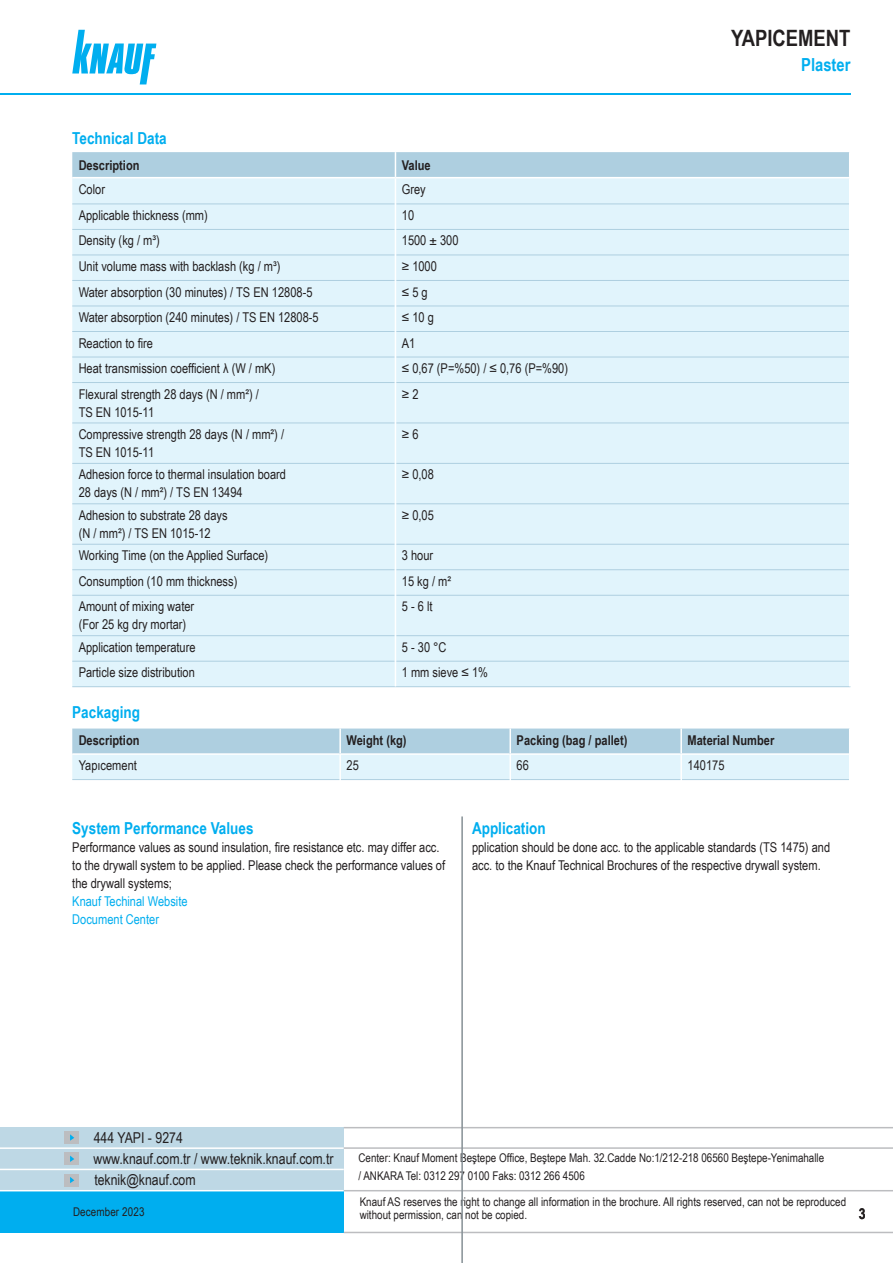
<style>
.page{position:relative;width:893px;height:1263px;background:#fff}
.page>*{position:absolute;margin:0;border:0;box-sizing:border-box;transform-origin:0 0}
.Ue1_Kap_li-S_TB{font:700 22.5px "Arial Narrow";color:#231f20}
.Ue1_Kap_li-S_TB-2{font:700 18px "Arial Narrow";color:#00aeef}
.Ue3_Beschreibung_11{font:700 16.5px "Arial Narrow";color:#00aeef}
.t1{font:15px "Arial Narrow";color:#231f20}
.t2{font:700 15px "Arial Narrow";color:#231f20}
.Tab_Text_TB{font:13.5px "Arial Narrow";color:#231f20}
.Text_TB{font:13.5px/18px "Arial Narrow";color:#231f20}
.Tab_Kopf_TB{font:700 13.5px "Arial Narrow";color:#231f20}
.Tab_Kopf_TB-2{font:13.5px "Arial Narrow";color:#231f20}
.t3{font:12px/13.5px "Arial Narrow";color:#231f20}
.s1{color:#00aeef}
</style>
<div class="page">
<svg style="left:72px;top:30px;width:84px;height:54px"></svg>
<div style="left:0;top:1127px;width:344px;height:64px;background:#bed8e5"></div>
<div style="left:0;top:1191px;width:344px;height:42px;background:#00aeef"></div>
<div style="left:64px;top:1152px;width:15px;height:13px;background:#bcbdc0"></div>
<svg style="left:70px;top:1155px;width:4px;height:7px"></svg>
<div style="left:64px;top:1131px;width:15px;height:13px;background:#bcbdc0"></div>
<svg style="left:70px;top:1134px;width:4px;height:7px"></svg>
<div style="left:64px;top:1174px;width:15px;height:12px;background:#bcbdc0"></div>
<svg style="left:70px;top:1177px;width:4px;height:6px"></svg>
<hr style="left:344px;top:1232px;width:549px;height:1px;background:#bcbdc0">
<hr style="left:344px;top:1190px;width:549px;height:1px;background:#bcbdc0">
<hr style="left:0;top:1147px;width:344px;height:2px;background:#fff">
<hr style="left:0;top:1169px;width:344px;height:1px;background:#fff">
<hr style="left:0;top:1190px;width:344px;height:1px;background:#fff">
<hr style="left:344px;top:1147px;width:549px;height:2px;background:#bcbdc0">
<hr style="left:344px;top:1127px;width:549px;height:1px;background:#bcbdc0">
<hr style="left:461px;top:816px;width:2px;height:447px;background:#869096">
<div style="left:72px;top:383px;width:777px;height:303px;background:#e1f4fc"></div>
<hr style="left:72px;top:382px;width:323px;height:1px;background:#aecfe0">
<hr style="left:396px;top:382px;width:453px;height:1px;background:#aecfe0">
<hr style="left:72px;top:423px;width:323px;height:1px;background:#aecfe0">
<hr style="left:396px;top:423px;width:453px;height:1px;background:#aecfe0">
<hr style="left:72px;top:463px;width:323px;height:1px;background:#aecfe0">
<hr style="left:396px;top:463px;width:453px;height:1px;background:#aecfe0">
<hr style="left:72px;top:503px;width:323px;height:1px;background:#aecfe0">
<hr style="left:396px;top:503px;width:453px;height:1px;background:#aecfe0">
<hr style="left:72px;top:544px;width:323px;height:1px;background:#aecfe0">
<hr style="left:396px;top:544px;width:453px;height:1px;background:#aecfe0">
<hr style="left:72px;top:569px;width:323px;height:1px;background:#aecfe0">
<hr style="left:396px;top:569px;width:453px;height:1px;background:#aecfe0">
<hr style="left:72px;top:595px;width:323px;height:1px;background:#aecfe0">
<hr style="left:396px;top:595px;width:453px;height:1px;background:#aecfe0">
<hr style="left:72px;top:635px;width:323px;height:1px;background:#aecfe0">
<hr style="left:396px;top:635px;width:453px;height:1px;background:#aecfe0">
<hr style="left:72px;top:661px;width:323px;height:1px;background:#aecfe0">
<hr style="left:396px;top:661px;width:453px;height:1px;background:#aecfe0">
<hr style="left:72px;top:686px;width:323px;height:1px;background:#aecfe0">
<hr style="left:395px;top:686px;width:455px;height:1px;background:#aecfe0">
<hr style="left:395px;top:382px;width:1px;height:41px;background:#fff">
<hr style="left:395px;top:423px;width:1px;height:40px;background:#fff">
<hr style="left:395px;top:463px;width:1px;height:41px;background:#fff">
<hr style="left:395px;top:504px;width:1px;height:40px;background:#fff">
<svg style="left:395px;top:544px;width:1px;height:51px"></svg>
<hr style="left:395px;top:595px;width:1px;height:41px;background:#fff">
<svg style="left:395px;top:636px;width:1px;height:50px"></svg>
<svg style="left:72px;top:152px;width:777px;height:230px;background:#daeef8"></svg>
<svg style="left:72px;top:728px;width:778px;height:52px;background:#c7e1ed"></svg>
<hr style="left:72px;top:753px;width:267px;height:2px;background:#fff">
<hr style="left:341px;top:753px;width:168px;height:2px;background:#fff">
<hr style="left:511px;top:753px;width:169px;height:2px;background:#fff">
<hr style="left:682px;top:753px;width:167px;height:2px;background:#fff">
<hr style="left:0;top:94px;width:850px;height:1px;background:#00aeef">
<p class="Ue3_Beschreibung_11" style="left:72px;top:125px;width:96px">Technical Data</p>
<p class="Tab_Kopf_TB" style="left:79px;top:155px;width:62px">Description</p>
<p class="Tab_Kopf_TB" style="left:402px;top:155px;width:30px">Value</p>
<p class="Tab_Text_TB" style="left:79px;top:180px;width:28px">Color</p>
<p class="Tab_Text_TB" style="left:402px;top:180px;width:25px">Grey</p>
<p class="Tab_Text_TB" style="left:79px;top:205px;width:131px">Applicable thickness (mm)</p>
<p class="Tab_Text_TB" style="left:402px;top:205px;width:14px">10</p>
<p class="Tab_Text_TB" style="left:79px;top:231px;width:83px">Density (kg / m³)</p>
<p class="Tab_Text_TB" style="left:402px;top:231px;width:58px">1500 ± 300</p>
<p class="Tab_Text_TB" style="left:79px;top:256px;width:203px">Unit volume mass with backlash (kg / m³)</p>
<p class="Tab_Text_TB" style="left:402px;top:256px;width:37px">≥ 1000</p>
<p class="Tab_Text_TB" style="left:79px;top:282px;width:235px">Water absorption (30 minutes) / TS EN 12808-5</p>
<p class="Tab_Text_TB" style="left:402px;top:282px;width:27px">≤ 5 g</p>
<p class="Tab_Text_TB" style="left:79px;top:307px;width:242px">Water absorption (240 minutes) / TS EN 12808-5</p>
<p class="Tab_Text_TB" style="left:402px;top:307px;width:34px">≤ 10 g</p>
<p class="Tab_Text_TB" style="left:79px;top:333px;width:76px">Reaction to fire</p>
<p class="Tab_Text_TB" style="left:402px;top:333px;width:15px">A1</p>
<p class="Tab_Text_TB" style="left:79px;top:358px;width:198px">Heat transmission coefficient λ (W / mK)</p>
<p class="Tab_Text_TB" style="left:402px;top:358px;width:168px">≤ 0,67 (P=%50) / ≤ 0,76 (P=%90)</p>
<p class="Tab_Text_TB" style="left:79px;top:384px;width:182px">Flexural strength 28 days (N / mm²) /</p>
<p class="Tab_Text_TB" style="left:79px;top:402px;width:77px">TS EN 1015-11</p>
<p class="Tab_Text_TB" style="left:402px;top:384px;width:18px">≥ 2</p>
<p class="Tab_Text_TB" style="left:79px;top:424px;width:207px">Compressive strength 28 days (N / mm²) /</p>
<p class="Tab_Text_TB" style="left:79px;top:442px;width:77px">TS EN 1015-11</p>
<p class="Tab_Text_TB" style="left:402px;top:424px;width:18px">≥ 6</p>
<p class="Tab_Text_TB" style="left:79px;top:465px;width:209px">Adhesion force to thermal insulation board</p>
<p class="Tab_Text_TB" style="left:79px;top:483px;width:166px">28 days (N / mm²) / TS EN 13494</p>
<p class="Tab_Text_TB" style="left:402px;top:465px;width:34px">≥ 0,08</p>
<p class="Tab_Text_TB" style="left:79px;top:505px;width:150px">Adhesion to substrate 28 days</p>
<p class="Tab_Text_TB" style="left:79px;top:523px;width:134px">(N / mm²) / TS EN 1015-12</p>
<p class="Tab_Text_TB" style="left:402px;top:505px;width:34px">≥ 0,05</p>
<p class="Tab_Text_TB" style="left:79px;top:546px;width:191px">Working Time (on the Applied Surface)</p>
<p class="Tab_Text_TB" style="left:402px;top:546px;width:33px">3 hour</p>
<p class="Tab_Text_TB" style="left:79px;top:571px;width:160px">Consumption (10 mm thickness)</p>
<p class="Tab_Text_TB" style="left:402px;top:571px;width:51px">15 kg / m²</p>
<p class="Tab_Text_TB" style="left:79px;top:597px;width:117px">Amount of mixing water</p>
<p class="Tab_Text_TB" style="left:79px;top:615px;width:109px">(For 25 kg dry mortar)</p>
<p class="Tab_Text_TB" style="left:402px;top:597px;width:32px">5 - 6 lt</p>
<p class="Tab_Text_TB" style="left:79px;top:637px;width:118px">Application temperature</p>
<p class="Tab_Text_TB" style="left:402px;top:637px;width:46px">5 - 30 °C</p>
<p class="Tab_Text_TB" style="left:79px;top:662px;width:118px">Particle size distribution</p>
<p class="Tab_Text_TB" style="left:402px;top:662px;width:88px">1 mm sieve ≤ 1%</p>
<p class="Ue3_Beschreibung_11" style="left:72px;top:699px;width:69px">Packaging</p>
<p class="Ue1_Kap_li-S_TB" style="left:731px;top:21px;width:121px">YAPICEMENT</p>
<p class="Ue1_Kap_li-S_TB-2" style="left:801px;top:51px;width:51px">Plaster</p>
<p class="Tab_Kopf_TB" style="left:79px;top:730px;width:62px">Description</p>
<p class="Tab_Kopf_TB" style="left:347px;top:730px;width:62px">Weight (kg)</p>
<p class="Tab_Kopf_TB" style="left:517px;top:730px;width:112px">Packing (bag / pallet)</p>
<p class="Tab_Kopf_TB" style="left:688px;top:730px;width:88px">Material Number</p>
<p class="Tab_Kopf_TB-2" style="left:79px;top:755px;width:60px">Yapıcement</p>
<p class="Tab_Text_TB" style="left:347px;top:755px;width:14px">25</p>
<p class="Tab_Text_TB" style="left:517px;top:755px;width:14px">66</p>
<p class="Tab_Text_TB" style="left:688px;top:755px;width:38px">140175</p>
<p class="Ue3_Beschreibung_11" style="left:72px;top:815px;width:183px">System Performance Values</p>
<p class="Text_TB" style="left:72px;top:838px;width:374px">Performance values as sound insulation, fire resistance etc. may differ acc. to the drywall system to be applied. Please check the performance values of the drywall systems;<br><span class="s1">Knauf Techinal Website<br>Document Center</span></p>
<p class="Ue3_Beschreibung_11" style="left:472px;top:815px;width:75px">Application</p>
<p class="Text_TB" style="left:472px;top:838px;width:360px">pplication should be done acc. to the applicable standards (TS 1475) and acc. to the Knauf Technical Brochures of the respective drywall system.</p>
<p class="t1" style="left:94px;top:1127px;width:91px">444 YAPI - 9274</p>
<p class="t1" style="left:94px;top:1148px;width:241px">www.knauf.com.tr / www.teknik.knauf.com.tr</p>
<p class="t1" style="left:94px;top:1169px;width:103px">teknik@knauf.com</p>
<p class="t3" style="left:73px;top:1204px;width:73px">December 2023</p>
<p class="t3" style="left:358px;top:1150px;width:467px">Center: Knauf Moment Beştepe Office, Beştepe Mah. 32.Cadde No:1/212-218 06560 Beştepe-Yenimahalle</p>
<p class="t3" style="left:358px;top:1168px;width:228px">/ ANKARA Tel: 0312 297 0100 Faks: 0312 266 4506</p>
<p class="t3" style="left:360px;top:1194px;width:488px">Knauf AS reserves the right to change all information in the brochure. All rights reserved, can not be reproduced without permission, can not be copied.</p>
<p class="t2" style="left:859px;top:1202px;width:8px">3</p>
</div>
